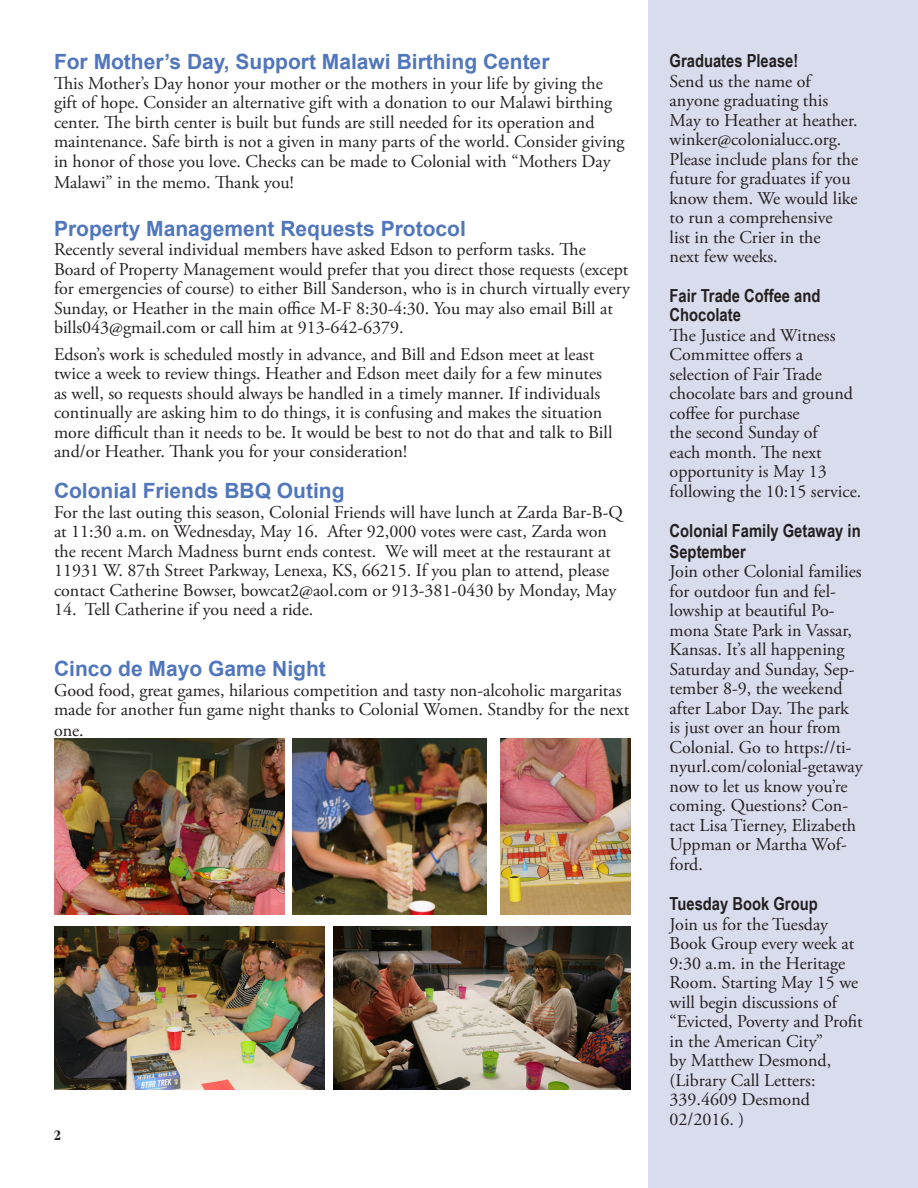
<style>
.page{position:relative;width:918px;height:1188px;background:#fff}
.page>*{position:absolute;margin:0;border:0;box-sizing:border-box;transform-origin:0 0}
.t1{font:700 21px "Arial";color:#5076bb}
.t2{font:18px/19.5px "Adobe Garamond Pro";color:#231f20}
.t3{font:700 18px/19.5px "Arial Narrow";color:#231f20}
.t4{font:700 condensed 15px "Garamond";color:#231f20}
</style>
<div class="page">
<div style="left:648px;top:0;width:270px;height:1188px;background:#d9dced"></div>
<img style="left:333px;top:927px;width:298px;height:163px">
<img style="left:55px;top:927px;width:270px;height:163px">
<img style="left:54px;top:739px;width:231px;height:176px">
<img style="left:292px;top:739px;width:195px;height:176px">
<img style="left:501px;top:739px;width:130px;height:176px">
<p class="t1" style="left:54px;top:48px;width:497px">For Mother’s Day, Support Malawi Birthing Center</p>
<p class="t2" style="left:54px;top:74px;width:572px">This Mother’s Day honor your mother or the mothers in your life by giving the gift of hope. Consider an alternative gift with a donation to our Malawi birthing center. The birth center is built but funds are still needed for its operation and maintenance. Safe birth is not a given in many parts of the world. Consider giving in honor of those you love. Checks can be made to Colonial with “Mothers Day Malawi” in the memo. Thank you!</p>
<p class="t1" style="left:54px;top:214px;width:413px">Property Management Requests Protocol</p>
<p class="t2" style="left:54px;top:240px;width:578px">Recently several individual members have asked Edson to perform tasks. The Board of Property Management would prefer that you direct those requests (except for emergencies of course) to either Bill Sanderson, who is in church virtually every Sunday, or Heather in the main office M-F 8:30-4:30. You may also email Bill at bills043@gmail.com or call him at 913-642-6379.</p>
<p class="t2" style="left:54px;top:345px;width:560px">Edson’s work is scheduled mostly in advance, and Bill and Edson meet at least twice a week to review things. Heather and Edson meet daily for a few minutes as well, so requests should always be handled in a timely manner. If individuals continually are asking him to do things, it is confusing and makes the situation more difficult than it needs to be. It would be best to not do that and talk to Bill and/or Heather. Thank you for your consideration!</p>
<p class="t1" style="left:54px;top:477px;width:292px">Colonial Friends BBQ Outing</p>
<p class="t2" style="left:54px;top:503px;width:570px">For the last outing this season, Colonial Friends will have lunch at Zarda Bar-B-Q at 11:30 a.m. on Wednesday, May 16. After 92,000 votes were cast, Zarda won the recent March Madness burnt ends contest. We will meet at the restaurant at 11931 W. 87th Street Parkway, Lenexa, KS, 66215. If you plan to attend, please contact Catherine Bowser, bowcat2@aol.com or 913-381-0430 by Monday, May</p>
<p class="t2" style="left:54px;top:600px;width:261px">14. Tell Catherine if you need a ride.</p>
<p class="t1" style="left:54px;top:655px;width:273px">Cinco de Mayo Game Night</p>
<p class="t2" style="left:54px;top:680px;width:577px;line-height:20.2px">Good food, great games, hilarious competition and tasty non-alcoholic margaritas made for another fun game night thanks to Colonial Women. Standby for the next one.</p>
<p class="t4" style="left:54px;top:1127px;width:9px">2</p>
<p class="t3" style="left:670px;top:50px;width:130px">Graduates Please!</p>
<p class="t2" style="left:670px;top:72px;width:189px">Send us the name of anyone graduating this<br>May to Heather at heather. winker@colonialucc.org.</p>
<p class="t2" style="left:670px;top:150px;width:190px">Please include plans for the</p>
<p class="t2" style="left:670px;top:169px;width:190px">future for graduates if you know them. We would like to run a comprehensive</p>
<p class="t2" style="left:670px;top:228px;width:153px">list in the Crier in the</p>
<p class="t2" style="left:670px;top:247px;width:110px">next few weeks.</p>
<p class="t3" style="left:670px;top:285px;width:152px">Fair Trade Coffee and<br>Chocolate</p>
<p class="t2" style="left:670px;top:326px;width:193px">The Justice and Witness<br>Committee offers a selection of Fair Trade chocolate bars and ground coffee for purchase<br>the second Sunday of<br>each month. The next opportunity is May 13 following the 10:15 service.</p>
<p class="t3" style="left:670px;top:519px;width:193px;line-height:21px">Colonial Family Getaway in<br>September</p>
<p class="t2" style="left:670px;top:562px;width:195px">Join other Colonial families for outdoor fun and fel&shy;lowship at beautiful Po&shy;mona State Park in Vassar,<br>Kansas. It’s all happening<br>Saturday and Sunday, Sep&shy;tember 8-9, the weekend after Labor Day. The park is just over an hour from<br>Colonial. Go to https://ti&shy;nyurl.com/colonial-getaway now to let us know you’re coming. Questions? Con&shy;tact Lisa Tierney, Elizabeth<br>Uppman or Martha Wof&shy;ford.</p>
<p class="t3" style="left:670px;top:893px;width:150px">Tuesday Book Group</p>
<p class="t2" style="left:670px;top:915px;width:195px">Join us for the Tuesday<br>Book Group every week at<br>9:30 a.m. in the Heritage<br>Room. Starting May 15 we will begin discussions of “Evicted, Poverty and Profit in the American City”<br>by Matthew Desmond, (Library Call Letters:<br>339.4609 Desmond<br>02/2016. )</p>
</div>
